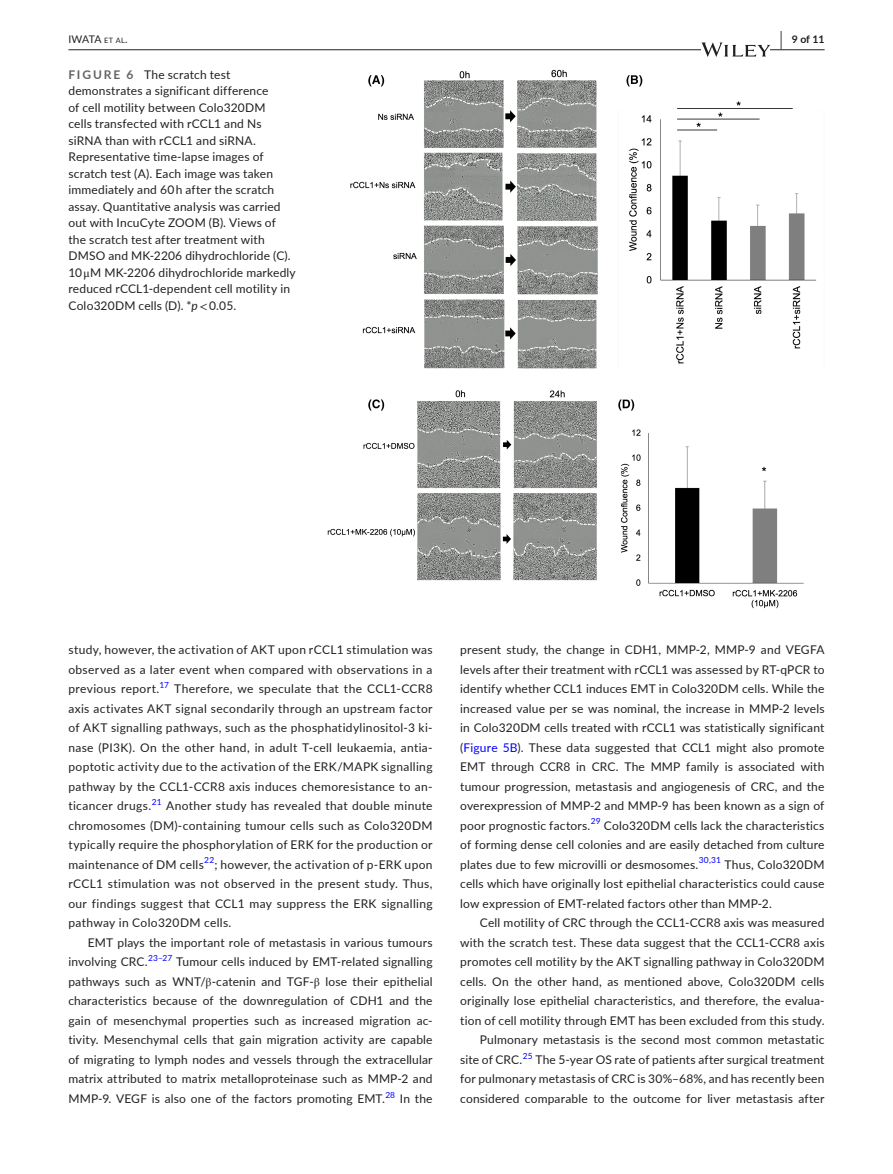
<style>
.page{position:relative;width:893px;height:1174px;background:#fff}
.page>*{position:absolute;margin:0;border:0;box-sizing:border-box;transform-origin:0 0}
.t1{font:12px/19.5px "Lato";letter-spacing:.015em;color:#231f20;text-align:justify}
.t2{font:10.5px "Lato";letter-spacing:-.035em;color:#231f20}
.t3{font:700 10.5px "Lato";color:#231f20}
.t4{font:8.4px "Lato";letter-spacing:.005em;color:#00f}
.s1{font-size:7.35px}
.s2{font-size:19.5px}
.s3{font-weight:700;color:#636366}
.s4{font-family:"STIX"}
.s5{font-style:italic}
.s6{color:#00f}
</style>
<div class="page">
<hr style="left:68px;top:49px;width:756px;height:1px;background:#231f20">
<svg style="left:701px;top:42px;width:69px;height:15px"></svg>
<img style="left:328px;top:69px;width:489px;height:539px">
<p class="t2" style="left:68px;top:31px;width:61px">IWATA <span class="s1">et al</span>.</p>
<p class="t3" style="left:780px;top:31px;width:46px"><span class="s2">|</span> 9 of 11</p>
<p class="t1" style="left:68px;top:66px;width:229px;line-height:16.5px;text-align:left"><span class="s3">FIGURE 6</span> The scratch test demonstrates a significant difference<br>of cell motility between Colo320DM<br>cells transfected with rCCL1 and Ns siRNA than with rCCL1 and siRNA.<br>Representative time-lapse images of scratch test (A). Each image was taken immediately and 60 h after the scratch assay. Quantitative analysis was carried out with IncuCyte ZOOM (B). Views of the scratch test after treatment with DMSO and MK-2206 dihydrochloride (C).<br>10 <span class="s4">μ</span>M MK-2206 dihydrochloride markedly reduced rCCL1-dependent cell motility in Colo320DM cells (D). *<span class="s5">p</span><span class="s4">&lt;</span> 0.05.</p>
<p class="t1" style="left:68px;top:639px;width:366px">study, however, the activation of AKT upon rCCL1 stimulation was observed as a later event when compared with observations in a previous report.</p>
<p class="t4" style="left:159px;top:679px;width:11px">17</p>
<p class="t1" style="left:68px;top:678px;width:366px;text-indent:106px">Therefore, we speculate that the CCL1-CCR8 axis activates AKT signal secondarily through an upstream factor of AKT signalling pathways, such as the phosphatidylinositol-3 ki&shy;nase (PI3K). On the other hand, in adult T-cell leukaemia, antia&shy;poptotic activity due to the activation of the ERK/MAPK signalling pathway by the CCL1-CCR8 axis induces chemoresistance to an&shy;ticancer drugs.<sup>21</sup> Another study has revealed that double minute chromosomes (DM)-containing tumour cells such as Colo320DM typically require the phosphorylation of ERK for the production or maintenance of DM cells</p>
<p class="t4" style="left:204px;top:854px;width:12px">22</p>
<p class="t1" style="left:68px;top:854px;width:366px;text-indent:146px">; however, the activation of p-ERK upon rCCL1 stimulation was not observed in the present study. Thus, our findings suggest that CCL1 may suppress the ERK signalling pathway in Colo320DM cells.</p>
<p class="t1" style="left:68px;top:932px;width:366px;text-indent:20px">EMT plays the important role of metastasis in various tumours involving CRC.</p>
<p class="t4" style="left:148px;top:952px;width:26px">23–27</p>
<p class="t1" style="left:68px;top:951px;width:366px;text-indent:108px">Tumour cells induced by EMT-related signalling pathways such as WNT/<span class="s4">β</span>-catenin and TGF-<span class="s4">β</span> lose their epithelial characteristics because of the downregulation of CDH1 and the gain of mesenchymal properties such as increased migration ac&shy;tivity. Mesenchymal cells that gain migration activity are capable of migrating to lymph nodes and vessels through the extracellular matrix attributed to matrix metalloproteinase such as MMP-2 and MMP-9. VEGF is also one of the factors promoting EMT.<sup>28</sup> In the</p>
<p class="t1" style="left:460px;top:639px;width:366px">present study, the change in CDH1, MMP-2, MMP-9 and VEGFA levels after their treatment with rCCL1 was assessed by RT-qPCR to identify whether CCL1 induces EMT in Colo320DM cells. While the increased value per se was nominal, the increase in MMP-2 levels in Colo320DM cells treated with rCCL1 was statistically significant (<span class="s6">Figure 5B</span>). These data suggested that CCL1 might also promote EMT through CCR8 in CRC. The MMP family is associated with tumour progression, metastasis and angiogenesis of CRC, and the overexpression of MMP-2 and MMP-9 has been known as a sign of poor prognostic factors.<sup>29</sup> Colo320DM cells lack the characteristics of forming dense cell colonies and are easily detached from culture plates due to few microvilli or desmosomes.</p>
<p class="t4" style="left:699px;top:854px;width:24px">30,31</p>
<p class="t1" style="left:460px;top:854px;width:366px;text-indent:264px">Thus, Colo320DM cells which have originally lost epithelial characteristics could cause low expression of EMT-related factors other than MMP-2.</p>
<p class="t1" style="left:460px;top:912px;width:366px;text-align:right">Cell motility of CRC through the CCL1-CCR8 axis was measured with the scratch test. These data suggest that the CCL1-CCR8 axis promotes cell motility by the AKT signalling pathway in Colo320DM cells. On the other hand, as mentioned above, Colo320DM cells originally lose epithelial characteristics, and therefore, the evalua&shy;tion of cell motility through EMT has been excluded from this study.<br>Pulmonary metastasis is the second most common metastatic site of CRC.<sup>25</sup> The 5-year OS rate of patients after surgical treatment for pulmonary metastasis of CRC is 30%–68%, and has recently been considered comparable to the outcome for liver metastasis after</p>
</div>
